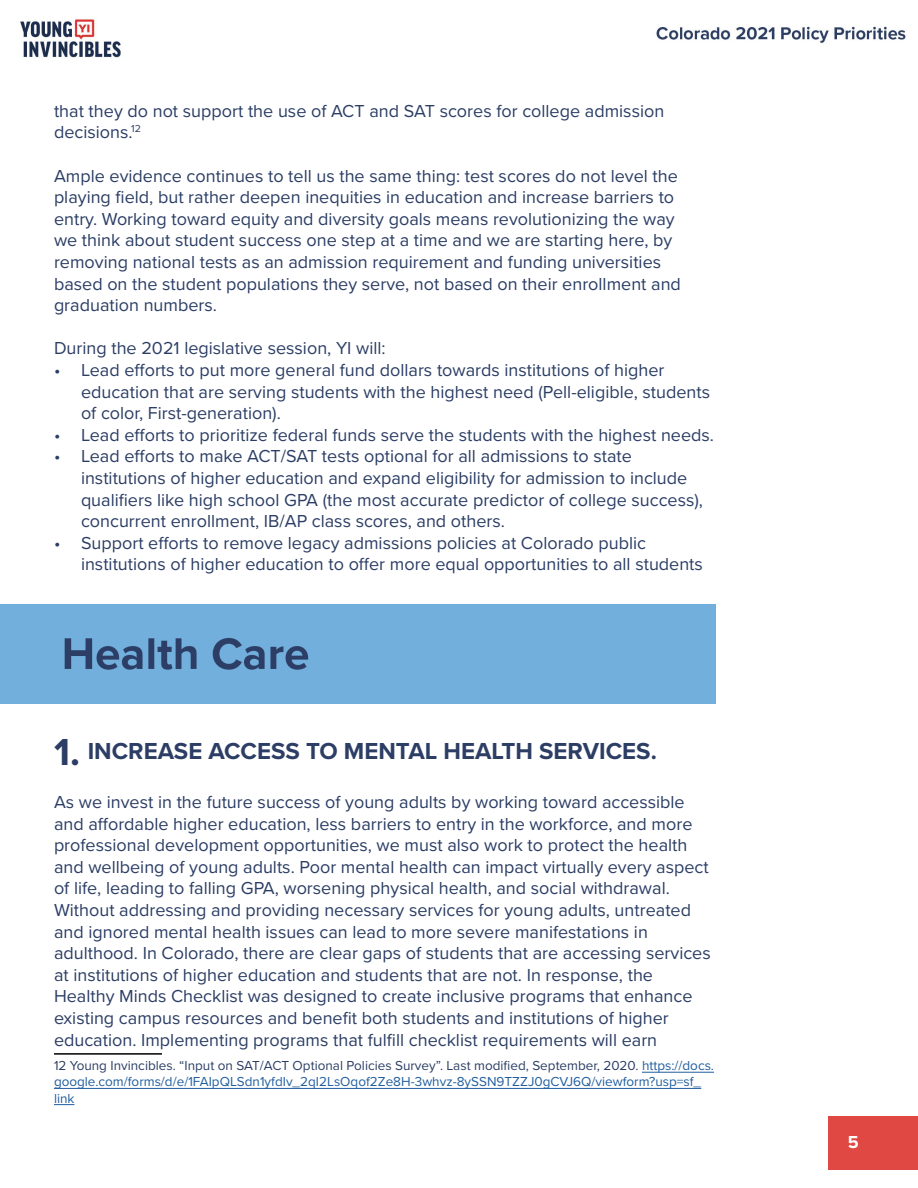
<style>
.page{position:relative;width:918px;height:1188px;background:#fff}
.page>*{position:absolute;margin:0;border:0;box-sizing:border-box;transform-origin:0 0}
.t1{font:700 24px "Proxima Nova";color:#2c3e65}
.t2{font:18px/21.6px "Proxima Nova";color:#2c3e65}
.t3{font:700 18px "Proxima Nova";color:#fff}
.t4{font:13.5px/16.2px "Proxima Nova";color:#215e9e}
.s1{font-size:39px}
.s2{color:#2c3e65}
</style>
<div class="page">
<img style="left:0;top:19px;width:906px;height:1087px">
<hr style="left:54px;top:1053px;width:108px;height:2px;background:#000">
<hr style="left:642px;top:1072px;width:72px;height:1px;background:#215e9e">
<hr style="left:54px;top:1088px;width:647px;height:1px;background:#215e9e">
<svg style="left:54px;top:1104px;width:20px;height:1px"></svg>
<div style="left:828px;top:1116px;width:90px;height:54px;background:#e04943"></div>
<div style="left:0;top:605px;width:716px;height:99px;background:#72afdc"></div>
<p class="t2" style="left:54px;top:99px;width:612px">that they do not support the use of ACT and SAT scores for college admission decisions.<sup>12</sup></p>
<p class="t2" style="left:54px;top:164px;width:628px">Ample evidence continues to tell us the same thing: test scores do not level the playing field, but rather deepen inequities in education and increase barriers to entry. Working toward equity and diversity goals means revolutionizing the way we think about student success one step at a time and we are starting here, by removing national tests as an admission requirement and funding universities based on the student populations they serve, not based on their enrollment and graduation numbers.</p>
<p class="t2" style="left:54px;top:337px;width:333px">During the 2021 legislative session, YI will:</p>
<p class="t2" style="left:81px;top:358px;width:631px;text-indent:-27px">• Lead efforts to put more general fund dollars towards institutions of higher education that are serving students with the highest need (Pell-eligible, students of color, First-generation).</p>
<p class="t2" style="left:54px;top:423px;width:662px">• Lead efforts to prioritize federal funds serve the students with the highest needs.</p>
<p class="t2" style="left:81px;top:445px;width:624px;text-indent:-27px">• Lead efforts to make ACT/SAT tests optional for all admissions to state institutions of higher education and expand eligibility for admission to include qualifiers like high school GPA (the most accurate predictor of college success), concurrent enrollment, IB/AP class scores, and others.</p>
<p class="t2" style="left:81px;top:531px;width:623px;text-indent:-27px">• Support efforts to remove legacy admissions policies at Colorado public institutions of higher education to offer more equal opportunities to all students</p>
<h1 class="t1" style="left:54px;top:733px;width:604px"><span class="s1">1.</span> INCREASE ACCESS TO MENTAL HEALTH SERVICES.</h1>
<p class="t2" style="left:54px;top:790px;width:658px">As we invest in the future success of young adults by working toward accessible and affordable higher education, less barriers to entry in the workforce, and more professional development opportunities, we must also work to protect the health and wellbeing of young adults. Poor mental health can impact virtually every aspect of life, leading to falling GPA, worsening physical health, and social withdrawal.<br>Without addressing and providing necessary services for young adults, untreated and ignored mental health issues can lead to more severe manifestations in adulthood. In Colorado, there are clear gaps of students that are accessing services at institutions of higher education and students that are not. In response, the Healthy Minds Checklist was designed to create inclusive programs that enhance existing campus resources and benefit both students and institutions of higher education. Implementing programs that fulfill checklist requirements will earn</p>
<p class="t4" style="left:54px;top:1057px;width:662px"><span class="s2">12 Young Invincibles. “Input on SAT/ACT Optional Policies Survey”. Last modified, September, 2020.</span> https://docs. google.com/forms/d/e/1FAIpQLSdn1yfdIv_2qI2LsOqof2Ze8H-3whvz-8ySSN9TZZJ0gCVJ6Q/viewform?usp=sf_ link</p>
<p class="t3" style="left:848px;top:1129px;width:12px">5</p>
</div>
